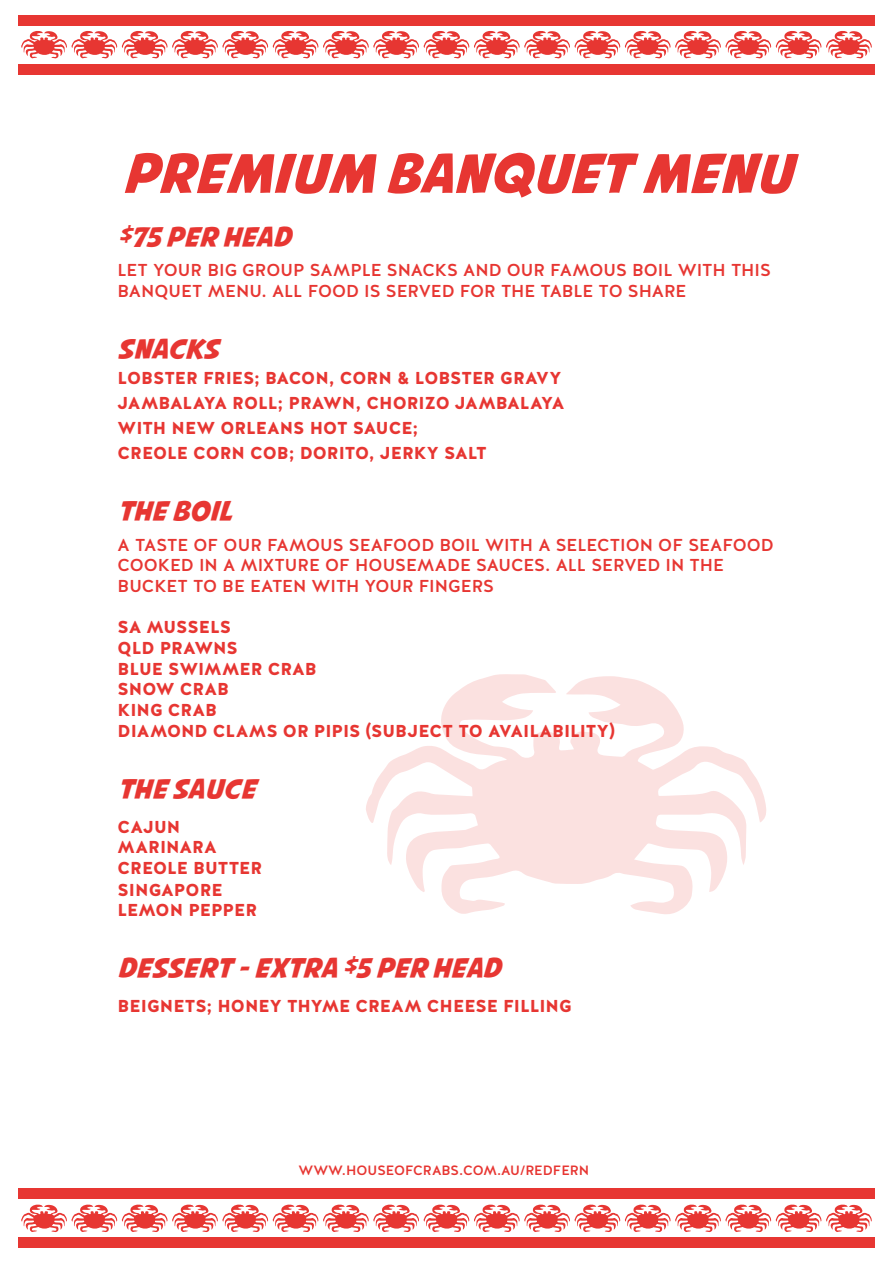
<style>
.page{position:relative;width:893px;height:1263px;background:#fff}
.page>*{position:absolute;margin:0;border:0;box-sizing:border-box;transform-origin:0 0}
.t1{font:54px "Avengeance Mightiest Avenger";letter-spacing:.005em;color:#e73632}
.t2{font:27px "Avengeance Mightiest Avenger";letter-spacing:.005em;color:#e73632}
.t3{font:900 17.25px/20.7px "Halis R";color:#e73632}
.t4{font:500 17.25px/20.7px "Halis R";color:#e73632}
.t5{font:500 13.5px "Halis R";color:#e73632}
</style>
<div class="page">
<div style="left:18px;top:15px;width:857px;height:11px;background:#e73632"></div>
<div style="left:18px;top:64px;width:857px;height:10px;background:#e73632"></div>
<svg style="left:21px;top:31px;width:851px;height:27px"></svg>
<div style="left:18px;top:1188px;width:857px;height:11px;background:#e73632"></div>
<div style="left:18px;top:1237px;width:857px;height:11px;background:#e73632"></div>
<svg style="left:21px;top:1204px;width:851px;height:28px"></svg>
<svg style="left:366px;top:674px;width:400px;height:240px"></svg>
<h1 class="t1" style="left:122px;top:149px;width:671px">PREMIUM BANQUET MENU</h1>
<h2 class="t2" style="left:118px;top:225px;width:174px">$75 PER HEAD</h2>
<p class="t4" style="left:118px;top:260px;width:655px">LET YOUR BIG GROUP SAMPLE SNACKS AND OUR FAMOUS BOIL WITH THIS<br>BANQUET MENU. ALL FOOD IS SERVED FOR THE TABLE TO SHARE</p>
<h2 class="t2" style="left:118px;top:337px;width:102px">SNACKS</h2>
<p class="t3" style="left:118px;top:366px;width:448px;line-height:24.9px">LOBSTER FRIES; BACON, CORN &amp; LOBSTER GRAVY JAMBALAYA ROLL; PRAWN, CHORIZO JAMBALAYA WITH NEW ORLEANS HOT SAUCE;<br>CREOLE CORN COB; DORITO, JERKY SALT</p>
<h2 class="t2" style="left:118px;top:499px;width:116px">THE BOIL</h2>
<p class="t4" style="left:118px;top:534px;width:658px">A TASTE OF OUR FAMOUS SEAFOOD BOIL WITH A SELECTION OF SEAFOOD<br>COOKED IN A MIXTURE OF HOUSEMADE SAUCES. ALL SERVED IN THE<br>BUCKET TO BE EATEN WITH YOUR FINGERS</p>
<p class="t3" style="left:118px;top:617px;width:499px">SA MUSSELS<br>QLD PRAWNS<br>BLUE SWIMMER CRAB<br>SNOW CRAB<br>KING CRAB<br>DIAMOND CLAMS OR PIPIS (SUBJECT TO AVAILABILITY)</p>
<h2 class="t2" style="left:118px;top:777px;width:139px">THE SAUCE</h2>
<p class="t3" style="left:118px;top:816px;width:146px">CAJUN<br>MARINARA<br>CREOLE BUTTER<br>SINGAPORE<br>LEMON PEPPER</p>
<h2 class="t2" style="left:118px;top:956px;width:384px">DESSERT - EXTRA $5 PER HEAD</h2>
<p class="t3" style="left:118px;top:996px;width:456px">BEIGNETS; HONEY THYME CREAM CHEESE FILLING</p>
<p class="t5" style="left:298px;top:1161px;width:292px">WWW.HOUSEOFCRABS.COM.AU/REDFERN</p>
</div>
